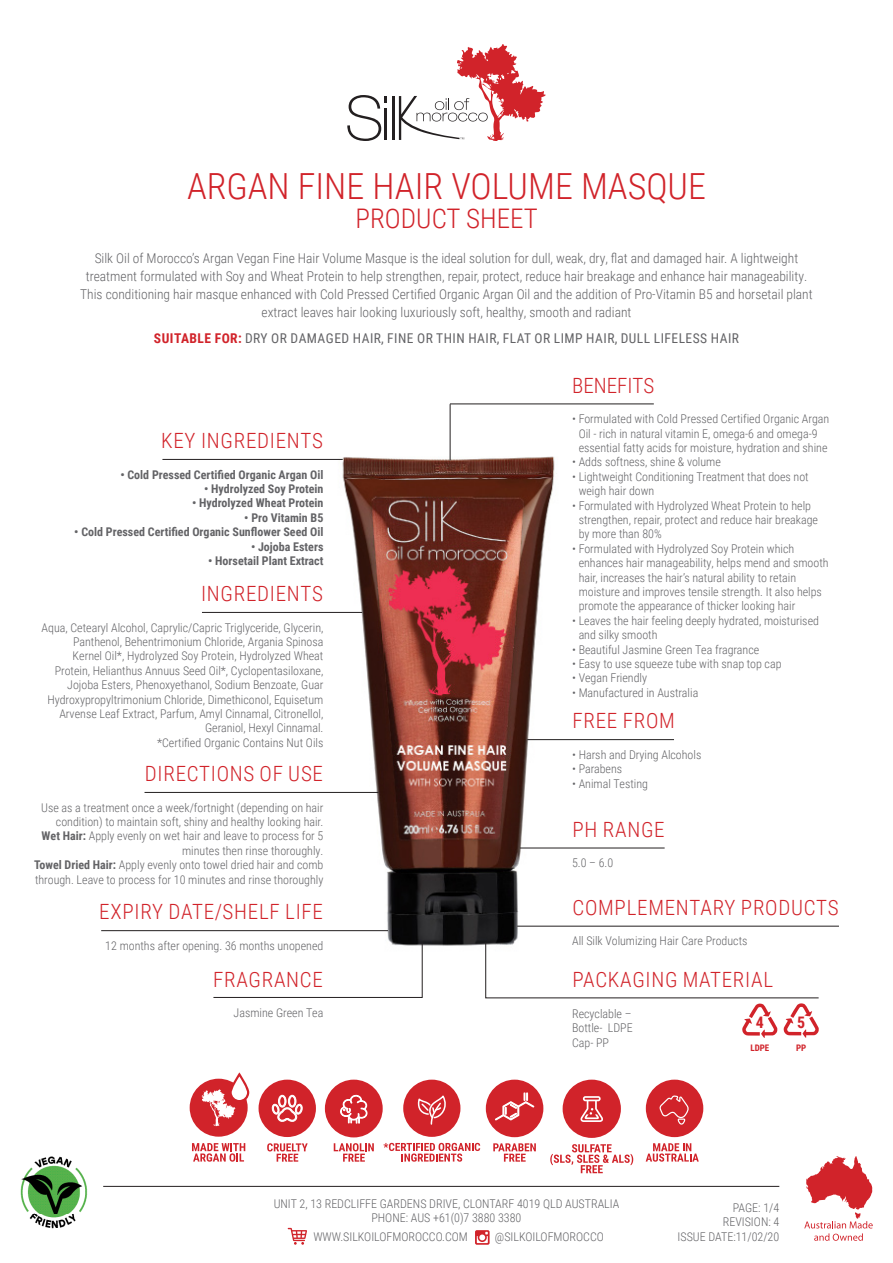
<style>
.page{position:relative;width:893px;height:1263px;background:#fff}
.page>*{position:absolute;margin:0;border:0;box-sizing:border-box;transform-origin:0 0}
.t1{font:300 36px "Roboto Condensed";color:#d1232a}
.t2{font:300 27px "Roboto Condensed";color:#d1232a}
.t3{font:300 21px "Roboto Condensed";letter-spacing:.035em;color:#d1232a}
.t4{font:300 21px "Roboto Condensed";color:#d1232a}
.t5{font:700 15.9px "Roboto Condensed";color:#d1232a}
.t6{font:300 13.5px/18px "Roboto Condensed";color:#636366;text-align:center}
.t7{font:13.5px "Roboto Condensed";letter-spacing:.035em;color:#636366}
.t8{font:300 12px/14.4px "Roboto Condensed";color:#636366}
.t9{font:700 12px "Roboto Condensed";color:#636366}
.t10{font:700 9px "Roboto Condensed";color:#d1232a}
.s1{font-weight:700;color:#d1232a}
.s2{font-weight:700}
</style>
<div class="page">
<hr style="left:392px;top:96px;width:3px;height:44px;background:#231f20">
<svg style="left:347px;top:95px;width:40px;height:46px"></svg>
<svg style="left:399px;top:44px;width:147px;height:97px"></svg>
<img style="left:325px;top:425px;width:239px;height:521px">
<hr style="left:450px;top:404px;width:204px;height:1px;background:#231f20">
<hr style="left:202px;top:612px;width:160px;height:1px;background:#231f20">
<hr style="left:145px;top:792px;width:233px;height:1px;background:#231f20">
<hr style="left:162px;top:459px;width:181px;height:1px;background:#231f20">
<hr style="left:101px;top:930px;width:287px;height:1px;background:#231f20">
<svg style="left:213px;top:943px;width:210px;height:55px"></svg>
<hr style="left:517px;top:926px;width:322px;height:1px;background:#231f20">
<hr style="left:520px;top:848px;width:145px;height:1px;background:#231f20">
<hr style="left:450px;top:404px;width:1px;height:56px;background:#231f20">
<hr style="left:527px;top:739px;width:147px;height:1px;background:#231f20">
<svg style="left:804px;top:1156px;width:69px;height:85px"></svg>
<hr style="left:103px;top:1186px;width:676px;height:1px;background:#231f20">
<svg style="left:475px;top:1230px;width:15px;height:15px"></svg>
<svg style="left:288px;top:1228px;width:19px;height:17px"></svg>
<img style="left:20px;top:1156px;width:68px;height:73px">
<svg style="left:192px;top:1143px;width:53px;height:19px"></svg>
<div style="left:190px;top:1079px;width:58px;height:58px;background:#d1232a;border-radius:50%"></div>
<svg style="left:229px;top:1072px;width:20px;height:30px"></svg>
<svg style="left:202px;top:1076px;width:45px;height:50px"></svg>
<svg style="left:267px;top:1143px;width:41px;height:19px"></svg>
<div style="left:259px;top:1080px;width:57px;height:57px;background:#d1232a;border-radius:50%"></div>
<svg style="left:272px;top:1095px;width:31px;height:26px"></svg>
<svg style="left:334px;top:1143px;width:40px;height:19px"></svg>
<div style="left:325px;top:1080px;width:58px;height:57px;background:#d1232a;border-radius:50%"></div>
<svg style="left:340px;top:1094px;width:27px;height:29px"></svg>
<div style="left:403px;top:1080px;width:57px;height:57px;background:#d1232a;border-radius:50%"></div>
<svg style="left:417px;top:1095px;width:29px;height:30px"></svg>
<svg style="left:383px;top:1143px;width:97px;height:19px"></svg>
<svg style="left:493px;top:1143px;width:43px;height:19px"></svg>
<div style="left:486px;top:1080px;width:57px;height:57px;background:#d1232a;border-radius:50%"></div>
<svg style="left:495px;top:1093px;width:39px;height:27px"></svg>
<div style="left:563px;top:1080px;width:58px;height:58px;background:#d1232a;border-radius:50%"></div>
<svg style="left:580px;top:1096px;width:23px;height:26px"></svg>
<svg style="left:550px;top:1144px;width:83px;height:29px"></svg>
<div style="left:646px;top:1080px;width:57px;height:57px;background:#d1232a;border-radius:50%"></div>
<svg style="left:659px;top:1095px;width:30px;height:30px"></svg>
<svg style="left:646px;top:1143px;width:53px;height:19px"></svg>
<svg style="left:485px;top:942px;width:334px;height:96px"></svg>
<p class="t1" style="left:187px;top:161px;width:520px">ARGAN FINE HAIR VOLUME MASQUE</p>
<p class="t2" style="left:356px;top:199px;width:184px">PRODUCT SHEET</p>
<p class="t6" style="left:80px;top:248px;width:734px">Silk Oil of Morocco’s Argan Vegan Fine Hair Volume Masque is the ideal solution for dull, weak, dry, flat and damaged hair. A lightweight treatment formulated with Soy and Wheat Protein to help strengthen, repair, protect, reduce hair breakage and enhance hair manageability.<br>This conditioning hair masque enhanced with Cold Pressed Certified Organic Argan Oil and the addition of Pro-Vitamin B5 and horsetail plant extract leaves hair looking luxuriously soft, healthy, smooth and radiant</p>
<p class="t7" style="left:154px;top:329px;width:587px"><span class="s1">SUITABLE FOR:</span> DRY OR DAMAGED HAIR, FINE OR THIN HAIR, FLAT OR LIMP HAIR, DULL LIFELESS HAIR</p>
<p class="t3" style="left:161px;top:426px;width:163px">KEY INGREDIENTS</p>
<p class="t9" style="left:120px;top:466px;width:205px">• Cold Pressed Certified Organic Argan Oil</p>
<p class="t9" style="left:204px;top:480px;width:121px">• Hydrolyzed Soy Protein</p>
<p class="t9" style="left:192px;top:495px;width:133px">• Hydrolyzed Wheat Protein</p>
<p class="t9" style="left:244px;top:509px;width:81px">• Pro Vitamin B5</p>
<p class="t9" style="left:74px;top:523px;width:251px">• Cold Pressed Certified Organic Sunflower Seed Oil</p>
<p class="t9" style="left:251px;top:538px;width:74px">• Jojoba Esters</p>
<p class="t9" style="left:208px;top:552px;width:117px">• Horsetail Plant Extract</p>
<p class="t3" style="left:201px;top:579px;width:123px">INGREDIENTS</p>
<p class="t8" style="left:42px;top:620px;width:283px;text-align:right">Aqua, Cetearyl Alcohol, Caprylic/Capric Triglyceride, Glycerin, Panthenol, Behentrimonium Chloride, Argania Spinosa Kernel Oil*, Hydrolyzed Soy Protein, Hydrolyzed Wheat Protein, Helianthus Annuus Seed Oil*, Cyclopentasiloxane, Jojoba Esters, Phenoxyethanol, Sodium Benzoate, Guar Hydroxypropyltrimonium Chloride, Dimethiconol, Equisetum Arvense Leaf Extract, Parfum, Amyl Cinnamal, Citronellol, Geraniol, Hexyl Cinnamal.<br>*Certified Organic Contains Nut Oils</p>
<p class="t3" style="left:145px;top:759px;width:180px">DIRECTIONS OF USE</p>
<p class="t8" style="left:41px;top:800px;width:284px;text-align:right">Use as a treatment once a week/fortnight (depending on hair condition) to maintain soft, shiny and healthy looking hair.</p>
<p class="t8" style="left:42px;top:828px;width:283px;text-align:right"><span class="s2">Wet Hair:</span> Apply evenly on wet hair and leave to process for 5 minutes then rinse thoroughly.</p>
<p class="t8" style="left:34px;top:857px;width:291px"><span class="s2">Towel Dried Hair:</span> Apply evenly onto towel dried hair and comb through. Leave to process for 10 minutes and rinse thoroughly</p>
<p class="t3" style="left:99px;top:897px;width:225px">EXPIRY DATE/SHELF LIFE</p>
<p class="t8" style="left:105px;top:938px;width:220px">12 months after opening. 36 months unopened</p>
<p class="t3" style="left:213px;top:964px;width:111px">FRAGRANCE</p>
<p class="t8" style="left:234px;top:1005px;width:91px">Jasmine Green Tea</p>
<p class="t4" style="left:572px;top:370px;width:84px">BENEFITS</p>
<p class="t8" style="left:572px;top:411px;width:259px;text-align:center">• Formulated with Cold Pressed Certified Organic Argan<br>Oil - rich in natural vitamin E, omega-6 and omega-9 essential fatty acids for moisture, hydration and shine</p>
<p class="t8" style="left:572px;top:454px;width:150px">• Adds softness, shine &amp; volume</p>
<p class="t8" style="left:579px;top:469px;width:232px;text-indent:-7px">• Lightweight Conditioning Treatment that does not weigh hair down</p>
<p class="t8" style="left:579px;top:498px;width:241px;text-indent:-7px">• Formulated with Hydrolyzed Wheat Protein to help strengthen, repair, protect and reduce hair breakage by more than 80%</p>
<p class="t8" style="left:579px;top:541px;width:251px;text-indent:-7px">• Formulated with Hydrolyzed Soy Protein which enhances hair manageability, helps mend and smooth hair, increases the hair’s natural ability to retain moisture and improves tensile strength. It also helps promote the appearance of thicker looking hair</p>
<p class="t8" style="left:579px;top:613px;width:242px;text-indent:-7px">• Leaves the hair feeling deeply hydrated, moisturised and silky smooth</p>
<p class="t8" style="left:572px;top:642px;width:189px">• Beautiful Jasmine Green Tea fragrance</p>
<p class="t8" style="left:572px;top:656px;width:211px">• Easy to use squeeze tube with snap top cap</p>
<p class="t8" style="left:572px;top:670px;width:77px">• Vegan Friendly</p>
<p class="t8" style="left:572px;top:685px;width:128px">• Manufactured in Australia</p>
<p class="t3" style="left:572px;top:706px;width:104px">FREE FROM</p>
<p class="t8" style="left:572px;top:747px;width:131px">• Harsh and Drying Alcohols</p>
<p class="t8" style="left:572px;top:761px;width:52px">• Parabens</p>
<p class="t8" style="left:572px;top:776px;width:77px">• Animal Testing</p>
<p class="t3" style="left:572px;top:814px;width:94px">PH RANGE</p>
<p class="t8" style="left:572px;top:855px;width:43px">5.0 – 6.0</p>
<p class="t3" style="left:572px;top:893px;width:268px">COMPLEMENTARY PRODUCTS</p>
<p class="t8" style="left:572px;top:933px;width:177px">All Silk Volumizing Hair Care Products</p>
<p class="t3" style="left:572px;top:965px;width:202px">PACKAGING MATERIAL</p>
<p class="t8" style="left:572px;top:1006px;width:61px">Recyclable –</p>
<p class="t8" style="left:572px;top:1020px;width:62px">Bottle- LDPE</p>
<p class="t8" style="left:572px;top:1034px;width:38px">Cap- PP</p>
<p class="t5" style="left:756px;top:1011px;width:10px">4</p>
<p class="t10" style="left:750px;top:1042px;width:20px">LDPE</p>
<p class="t5" style="left:797px;top:1011px;width:10px">5</p>
<p class="t10" style="left:796px;top:1041px;width:12px">PP</p>
<p class="t8" style="left:274px;top:1196px;width:347px">UNIT 2, 13 REDCLIFFE GARDENS DRIVE, CLONTARF 4019 QLD AUSTRALIA</p>
<p class="t8" style="left:371px;top:1210px;width:151px">PHONE: AUS +61(0)7 3880 3380</p>
<p class="t8" style="left:313px;top:1229px;width:156px">WWW.SILKOILOFMOROCCO.COM</p>
<p class="t8" style="left:495px;top:1229px;width:110px">@SILKOILOFMOROCCO</p>
<p class="t8" style="left:733px;top:1200px;width:48px">PAGE: 1/4</p>
<p class="t8" style="left:723px;top:1214px;width:58px">REVISION: 4</p>
<p class="t8" style="left:678px;top:1229px;width:103px">ISSUE DATE:11/02/20</p>
</div>
